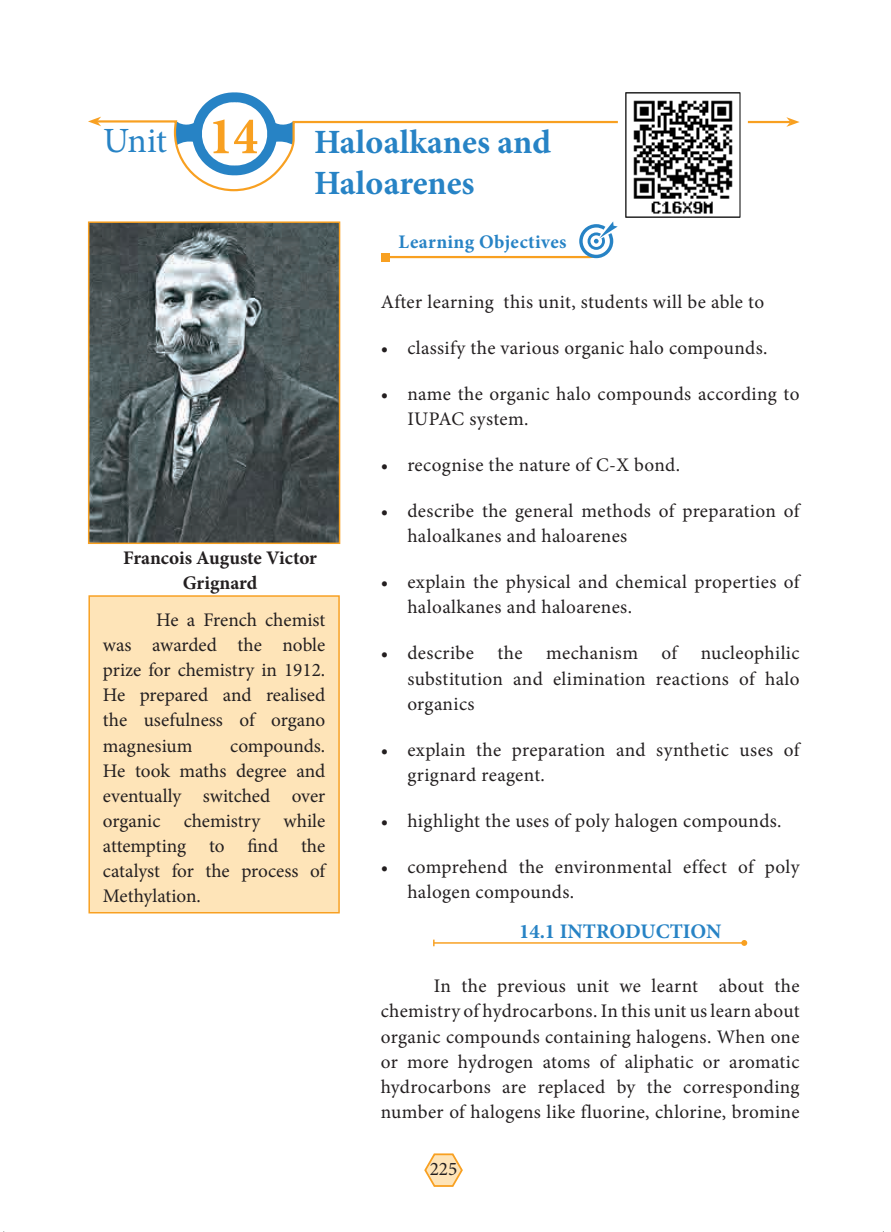
<style>
.page{position:relative;width:891px;height:1232px;background:#fff}
.page>*{position:absolute;margin:0;border:0;box-sizing:border-box;transform-origin:0 0}
.t1{font:700 condensed 53.25px "Minion Pro";color:#f8a021}
.t2{font:35.4px "Minion Pro";color:#2783c5}
.t3{font:700 34.05px/40.8px "Minion Pro";color:#2783c5}
.t4{font:700 20.7px "Minion Pro";color:#2783c5}
.Subhead{font:19.2px/25px "Minion Pro";letter-spacing:.015em;color:#231f20}
.Subhead-2{font:700 19.2px/25px "Minion Pro";color:#231f20;text-align:center}
.t5{font:700 19.2px "Minion Pro";letter-spacing:.02em;color:#2783c5}
</style>
<div class="page">
<svg style="left:424px;top:1153px;width:39px;height:34px"></svg>
<div style="left:381px;top:253px;width:9px;height:8px;background:#f8a021"></div>
<hr style="left:434px;top:942px;width:310px;height:1px;background:#f8a021">
<svg style="left:433px;top:939px;width:2px;height:7px"></svg>
<svg style="left:741px;top:940px;width:6px;height:6px"></svg>
<svg style="left:195px;top:92px;width:80px;height:27px"></svg>
<svg style="left:100px;top:119px;width:686px;height:73px"></svg>
<svg style="left:88px;top:117px;width:13px;height:9px"></svg>
<svg style="left:786px;top:117px;width:14px;height:10px"></svg>
<img style="left:90px;top:223px;width:248px;height:319px">
<div style="left:88px;top:221px;width:252px;height:323px;border:1px solid #f8a021"></div>
<div style="left:88px;top:595px;width:252px;height:318px;background:#fee4b8;border:1px solid #f8a021"></div>
<svg style="left:383px;top:92px;width:368px;height:167px"></svg>
<p class="t1" style="left:208px;top:99px;width:51px">14</p>
<p class="t2" style="left:103px;top:117px;width:65px">Unit</p>
<p class="t3" style="left:314px;top:121px;width:238px">Haloalkanes and<br>Haloarenes</p>
<p class="Subhead-2" style="left:123px;top:545px;width:195px">Francois Auguste Victor<br>Grignard</p>
<p class="Subhead" style="left:103px;top:607px;width:224px;text-align:justify;text-indent:53px">He a French chemist was awarded the noble prize for chemistry in 1912.<br>He prepared and realised the usefulness of organo magnesium</p>
<p class="Subhead" style="left:103px;top:733px;width:224px;text-align:justify;text-indent:127px">compounds.<br>He took maths degree and eventually switched over organic chemistry while attempting to find the catalyst for the process of Methylation.</p>
<p class="t5" style="left:398px;top:228px;width:169px">Learning Objectives</p>
<p class="Subhead" style="left:381px;top:289px;width:385px">After learning this unit, students will be able to</p>
<p class="Subhead" style="left:381px;top:335px;width:388px">• classify the various organic halo compounds.</p>
<p class="Subhead" style="left:407px;top:381px;width:394px;text-indent:-27px">• name the organic halo compounds according to<br>IUPAC system.</p>
<p class="Subhead" style="left:381px;top:452px;width:301px">• recognise the nature of C-X bond.</p>
<p class="Subhead" style="left:407px;top:498px;width:394px;text-indent:-27px">• describe the general methods of preparation of haloalkanes and haloarenes</p>
<p class="Subhead" style="left:407px;top:569px;width:394px;text-indent:-27px">• explain the physical and chemical properties of haloalkanes and haloarenes.</p>
<p class="Subhead" style="left:407px;top:641px;width:394px;text-align:justify;text-indent:-27px">• describe the mechanism of nucleophilic substitution and elimination reactions of halo organics</p>
<p class="Subhead" style="left:407px;top:737px;width:394px;text-indent:-27px">• explain the preparation and synthetic uses of grignard reagent.</p>
<p class="Subhead" style="left:381px;top:808px;width:402px">• highlight the uses of poly halogen compounds.</p>
<p class="Subhead" style="left:407px;top:854px;width:394px;text-indent:-27px">• comprehend the environmental effect of poly halogen compounds.</p>
<p class="t4" style="left:519px;top:916px;width:204px">14.1 INTRODUCTION</p>
<p class="Subhead" style="left:381px;top:973px;width:420px;text-align:justify;text-indent:53px">In the previous unit we learnt about the chemistry of hydrocarbons. In this unit us learn about organic compounds containing halogens. When one or more hydrogen atoms of aliphatic or aromatic hydrocarbons are replaced by the corresponding number of halogens like fluorine, chlorine, bromine</p>
<p class="Subhead" style="left:430px;top:1156px;width:29px">225</p>
</div>
